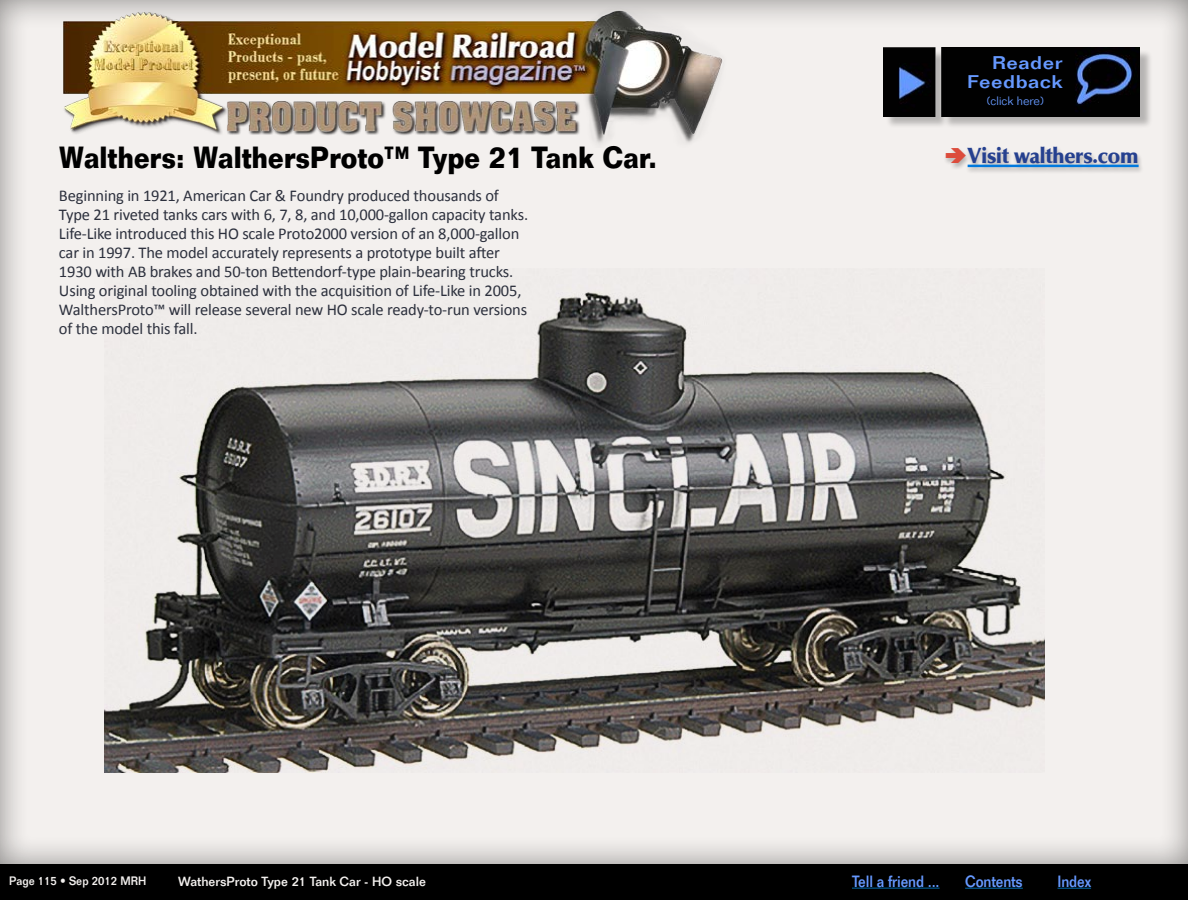
<style>
.page{position:relative;width:1188px;height:900px;background:#fff}
.page>*{position:absolute;margin:0;border:0;box-sizing:border-box;transform-origin:0 0}
.t1{font:700 30px "Folio Std";color:#000;scale:.85 1}
.t2{font:22.5px "URW Classico Blac";letter-spacing:-.01em;color:#25408f}
.t3{font:500 18px "Folio Std";letter-spacing:.02em;color:#69f;scale:1.2 1}
.t4{font:16.5px/19px "Calibri";letter-spacing:-.01em;color:#2c303d}
.t5{font:500 16px "Folio Std";letter-spacing:-.01em;color:#69f;scale:.9 1}
.t6{font:500 13px "Folio Std";color:#f3f0ee}
.t7{font:500 12px "Folio Std";color:#f3f0ee;scale:.95 1}
.t8{font:300 12px "Folio Std";color:#69f}
</style>
<div class="page">
<div style="left:0;top:864px;width:1188px;height:36px;background:#000"></div>
<div style="left:0;top:0;width:1188px;height:864px;background:#000;opacity:.45"></div>
<hr style="left:965px;top:888px;width:58px;height:1px;background:#006aac">
<hr style="left:1058px;top:888px;width:33px;height:1px;background:#006aac">
<hr style="left:852px;top:888px;width:88px;height:1px;background:#006aac">
<img style="left:105px;top:269px;width:939px;height:503px">
<div style="left:943px;top:146px;width:202px;height:29px;background:#000;opacity:.25"></div>
<hr style="left:968px;top:165px;width:171px;height:2px;background:#0079de">
<img style="left:54px;top:3px;width:672px;height:144px">
<div style="left:885px;top:50px;width:268px;height:79px;background:#000;opacity:.25"></div>
<img style="left:884px;top:48px;width:256px;height:68px">
<svg style="left:946px;top:148px;width:20px;height:15px"></svg>
<p class="t3" style="left:992px;top:52px;width:60px">Reader</p>
<p class="t3" style="left:967px;top:71px;width:81px">Feedback</p>
<p class="t8" style="left:987px;top:93px;width:58px">(click here)</p>
<p class="t1" style="left:59px;top:139px;width:705px">Walthers: WalthersProto™ Type 21 Tank Car.</p>
<p class="t2" style="left:968px;top:142px;width:172px">Visit walthers.com</p>
<p class="t4" style="left:59px;top:186px;width:471px">Beginning in 1921, American Car &amp; Foundry produced thousands of Type 21 riveted tanks cars with 6, 7, 8, and 10,000-gallon capacity tanks.<br>Life-Like introduced this HO scale Proto2000 version of an 8,000-gallon car in 1997. The model accurately represents a prototype built after 1930 with AB brakes and 50-ton Bettendorf-type plain-bearing trucks.<br>Using original tooling obtained with the acquisition of Life-Like in 2005, WalthersProto™ will release several new HO scale ready-to-run versions of the model this fall.</p>
<p class="t7" style="left:9px;top:874px;width:146px">Page 115 • Sep 2012 MRH</p>
<p class="t5" style="left:852px;top:871px;width:99px">Tell a friend ...</p>
<p class="t5" style="left:965px;top:871px;width:66px">Contents</p>
<p class="t5" style="left:1058px;top:871px;width:39px">Index</p>
<p class="t6" style="left:178px;top:874px;width:250px">WathersProto Type 21 Tank Car - HO scale</p>
</div>
